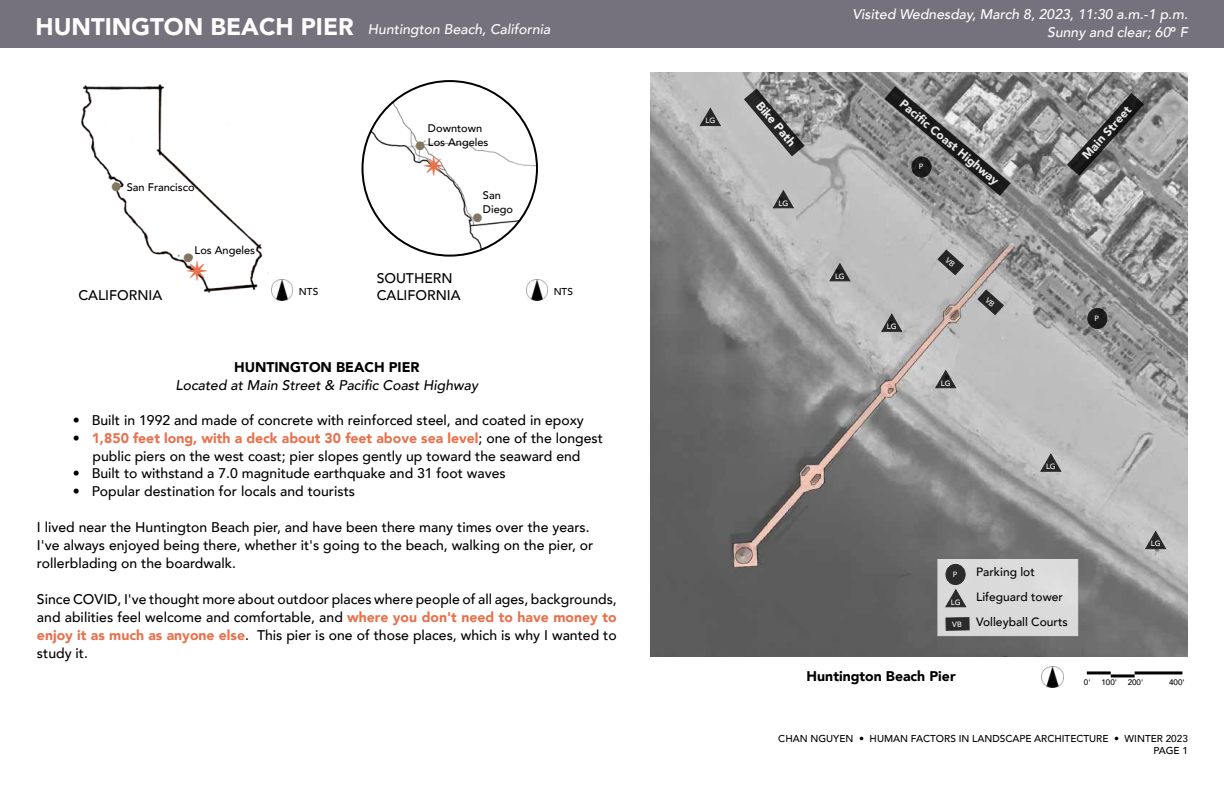
<style>
.page{position:relative;width:1224px;height:792px;background:#fff}
.page>*{position:absolute;margin:0;border:0;box-sizing:border-box;transform-origin:0 0}
.t1{font:37.9px "Minion Pro";color:#e8724d}
.t2{font:33.1px "Minion Pro";color:#827861}
.t3{font:500 14px/18px "Avenir";color:#000}
.t4{font:italic 500 14px/18px "Avenir";color:#fff;text-align:right}
.t5{font:italic 500 14px "Avenir";color:#000}
.t6{font:900 14px "Avenir";color:#000}
.t7{font:500 12px/25px "Avenir";color:#000}
.t8{font:900 12px "Avenir";color:#fff}
.t9{font:500 11.1px "Avenir";color:#000}
.t10{font:500 11px/13.2px "Avenir";color:#000}
.t11{font:500 10px/12px "Avenir";color:#000;text-align:right}
.t12{font:500 8px "Avenir";color:#000}
.t13{font:500 7.6px "Avenir";color:#fff}
.s1{font-weight:900;font-style:normal;font-size:24px}
.s2{font-weight:900;font-style:normal}
.s3{font-family:"Minion Pro";font-weight:400;font-size:23px;color:#827861}
.s4{font-family:"Minion Pro";font-weight:400;font-size:22px;color:#827861}
.s5{font-weight:900;color:#e8724d}
</style>
<div class="page">
<img style="left:81px;top:84px;width:206px;height:209px">
<div style="left:0;top:0;width:1224px;height:48px;background:#76727d"></div>
<img style="left:271px;top:280px;width:22px;height:21px">
<img style="left:526px;top:280px;width:21px;height:21px">
<img style="left:1042px;top:667px;width:21px;height:21px">
<img style="left:363px;top:81px;width:174px;height:170px">
<img style="left:650px;top:72px;width:538px;height:585px">
<svg style="left:884px;top:86px;width:127px;height:110px;background:#828282"></svg>
<svg style="left:744px;top:89px;width:61px;height:67px;background:#848484"></svg>
<svg style="left:1067px;top:93px;width:77px;height:83px;background:#747474"></svg>
<div style="left:937px;top:559px;width:141px;height:77px;background:#dadada"></div>
<svg style="left:1145px;top:531px;width:21px;height:18px"></svg>
<svg style="left:1040px;top:453px;width:22px;height:19px"></svg>
<svg style="left:935px;top:370px;width:22px;height:18px"></svg>
<svg style="left:881px;top:313px;width:22px;height:19px"></svg>
<svg style="left:829px;top:263px;width:22px;height:18px"></svg>
<svg style="left:773px;top:190px;width:21px;height:18px"></svg>
<svg style="left:700px;top:108px;width:21px;height:18px"></svg>
<svg style="left:945px;top:589px;width:22px;height:18px"></svg>
<hr style="left:1135px;top:671px;width:47px;height:3px;background:#000">
<hr style="left:1111px;top:674px;width:24px;height:3px;background:#000">
<hr style="left:1087px;top:671px;width:24px;height:3px;background:#000">
<div style="left:912px;top:157px;width:19px;height:20px;background:#1c1c1c;border-radius:50%"></div>
<div style="left:911px;top:156px;width:21px;height:22px;border:1px solid #000;border-radius:50%"></div>
<div style="left:1088px;top:308px;width:19px;height:21px;background:#1d1d1d;border-radius:50%"></div>
<div style="left:1087px;top:308px;width:20px;height:21px;border:1px solid #000;border-radius:50%"></div>
<div style="left:946px;top:564px;width:19px;height:21px;background:#2b2b2b;border-radius:50%"></div>
<div style="left:945px;top:564px;width:21px;height:21px;border:1px solid #000;border-radius:50%"></div>
<svg style="left:937px;top:249px;width:28px;height:27px"></svg>
<svg style="left:977px;top:289px;width:28px;height:27px"></svg>
<svg style="left:945px;top:617px;width:25px;height:14px"></svg>
<p class="t4" style="left:36px;top:20px;width:516px"><span class="s1">HUNTINGTON BEACH PIER</span> Huntington Beach, California</p>
<p class="t4" style="left:853px;top:6px;width:337px">Visited Wednesday, March 8, 2023, 11:30 a.m.-1 p.m.<br>Sunny and clear; 60<span class="s2">°</span> F</p>
<h2 class="t2" style="left:110px;top:161px;width:14px">•</h2>
<p class="t10" style="left:113px;top:180px;width:83px"><span class="s3">•</span> San Francisco</p>
<p class="t3" style="left:78px;top:286px;width:85px">CALIFORNIA</p>
<p class="t9" style="left:186px;top:240px;width:71px"><span class="s4">•</span>Los Angeles</p>
<h2 class="t2" style="left:182px;top:232px;width:14px">•</h2>
<h1 class="t1" style="left:186px;top:243px;width:24px">✴</h1>
<p class="t10" style="left:428px;top:121px;width:62px">Downtown<br>Los Angeles</p>
<h1 class="t1" style="left:422px;top:138px;width:24px">✴</h1>
<h2 class="t2" style="left:414px;top:121px;width:14px">•</h2>
<p class="t10" style="left:483px;top:188px;width:32px">San<br>Diego</p>
<h2 class="t2" style="left:471px;top:192px;width:14px">•</h2>
<p class="t3" style="left:377px;top:269px;width:85px;line-height:16.8px">SOUTHERN<br>CALIFORNIA</p>
<p class="t11" style="left:299px;top:285px;width:21px">NTS</p>
<p class="t11" style="left:554px;top:285px;width:21px">NTS</p>
<p class="t6" style="left:234px;top:355px;width:187px">HUNTINGTON BEACH PIER</p>
<p class="t5" style="left:176px;top:377px;width:304px">Located at Main Street &amp; Pacific Coast Highway</p>
<p class="t3" style="left:73px;top:410px;width:512px">• Built in 1992 and made of concrete with reinforced steel, and coated in epoxy</p>
<p class="t3" style="left:73px;top:428px;width:531px;text-align:center">• <span class="s5">1,850 feet long, with a deck about 30 feet above sea level</span>; one of the longest public piers on the west coast; pier slopes gently up toward the seaward end</p>
<p class="t3" style="left:73px;top:463px;width:434px">• Built to withstand a 7.0 magnitude earthquake and 31 foot waves</p>
<p class="t3" style="left:73px;top:481px;width:284px">• Popular destination for locals and tourists</p>
<p class="t3" style="left:37px;top:517px;width:558px">I lived near the Huntington Beach pier, and have been there many times over the years.<br>I've always enjoyed being there, whether it's going to the beach, walking on the pier, or rollerblading on the boardwalk.</p>
<p class="t3" style="left:37px;top:589px;width:581px;text-align:justify">Since COVID, I've thought more about outdoor places where people of all ages, backgrounds, and abilities feel welcome and comfortable, and <span class="s5">where you don't need to have money to enjoy it as much as anyone else</span>. This pier is one of those places, which is why I wanted to study it.</p>
<p class="t13" style="left:705px;top:114px;width:11px">LG</p>
<p class="t8" style="left:767px;top:97px;width:55px;rotate:50deg">Bike Path</p>
<p class="t8" style="left:908px;top:94px;width:127px;rotate:40deg">Pacifi c Coast Highway</p>
<p class="t8" style="left:1077px;top:150px;width:68px;rotate:-48deg">Main Street</p>
<p class="t13" style="left:919px;top:160px;width:6px">P</p>
<p class="t13" style="left:779px;top:196px;width:11px">LG</p>
<p class="t13" style="left:835px;top:269px;width:11px">LG</p>
<p class="t13" style="left:887px;top:320px;width:11px">LG</p>
<p class="t13" style="left:941px;top:376px;width:11px">LG</p>
<p class="t13" style="left:1095px;top:311px;width:6px">P</p>
<p class="t13" style="left:1046px;top:460px;width:11px">LG</p>
<p class="t13" style="left:953px;top:567px;width:6px">P</p>
<p class="t13" style="left:951px;top:595px;width:11px">LG</p>
<p class="t7" style="left:976px;top:559px;width:93px">Parking lot<br>Lifeguard tower<br>Volleyball Courts</p>
<p class="t6" style="left:807px;top:664px;width:151px">Huntington Beach Pier</p>
<p class="t13" style="left:1151px;top:537px;width:11px">LG</p>
<p class="t12" style="left:1084px;top:675px;width:8px">0'</p>
<p class="t12" style="left:1101px;top:675px;width:17px">100'</p>
<p class="t12" style="left:1128px;top:675px;width:17px">200'</p>
<p class="t12" style="left:1169px;top:675px;width:17px">400'</p>
<p class="t11" style="left:778px;top:732px;width:411px">CHAN NGUYEN • HUMAN FACTORS IN LANDSCAPE ARCHITECTURE • WINTER 2023<br>PAGE 1</p>
</div>
